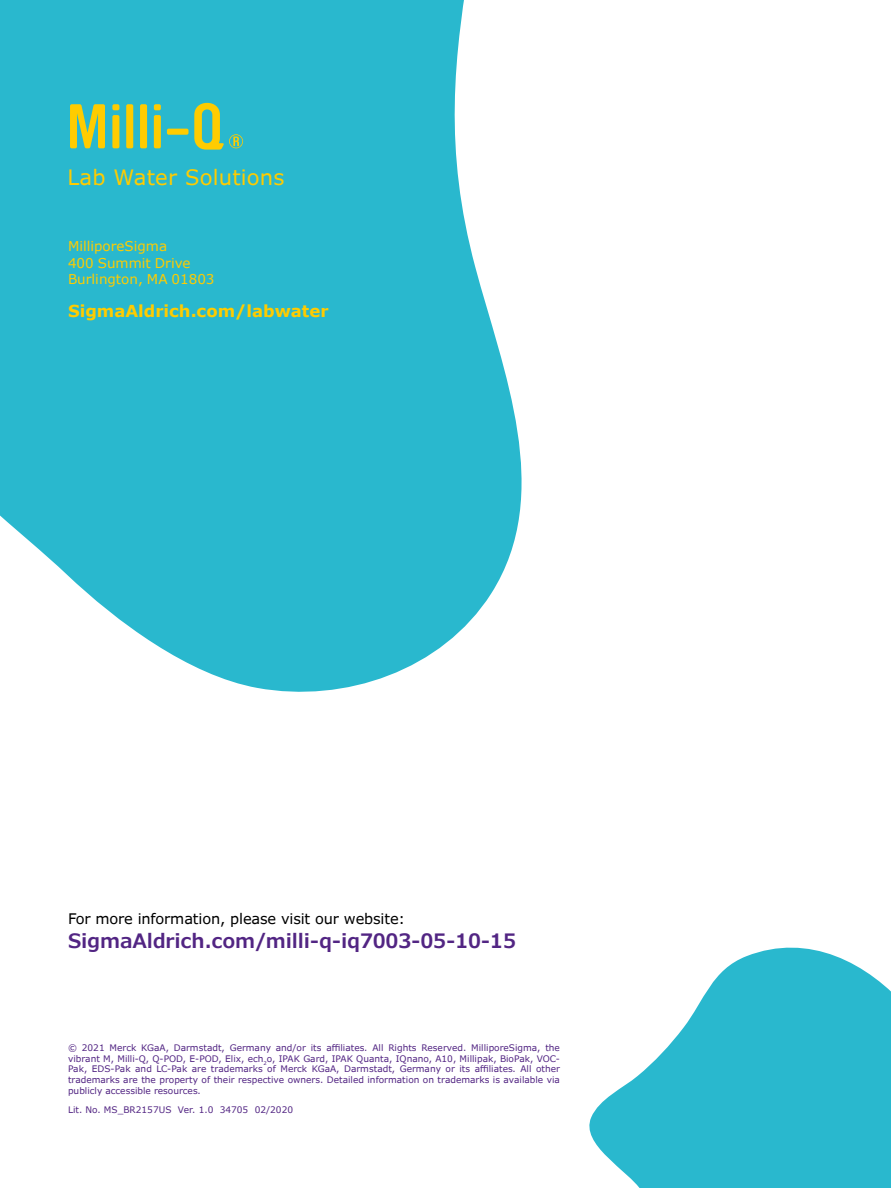
<style>
.page{position:relative;width:891px;height:1188px;background:#fff}
.page>*{position:absolute;margin:0;border:0;box-sizing:border-box;transform-origin:0 0}
.t1{font:21.15px "Verdana Pro";letter-spacing:.01em;color:#fc0}
.t2{font:600 19.8px "Verdana Pro";letter-spacing:-.01em;color:#522583}
.t3{font:700 16.5px "Verdana";color:#fc0}
.t4{font:14.55px "Verdana Pro";letter-spacing:-.01em;color:#000}
.t5{font:13.5px/16.5px "Verdana";color:#fc0}
.t6{font:9px/10.8px "Verdana Pro";color:#522583;text-align:justify}
</style>
<div class="page">
<svg style="left:0;top:0;width:522px;height:692px;background:#46c1d4"></svg>
<svg style="left:589px;top:947px;width:302px;height:241px;fill:#29b8ce"></svg>
<svg style="left:70px;top:104px;width:35px;height:44px;background:#bdc53e"></svg>
<div style="left:140px;top:104px;width:7px;height:44px;background:#fc0;border-radius:2px"></div>
<div style="left:154px;top:104px;width:7px;height:6px;background:#fc0;border-radius:2px"></div>
<div style="left:126px;top:104px;width:7px;height:44px;background:#fc0;border-radius:2px"></div>
<div style="left:112px;top:115px;width:7px;height:33px;background:#fc0;border-radius:2px"></div>
<svg style="left:194px;top:103px;width:49px;height:47px;background:#79bf80"></svg>
<div style="left:154px;top:115px;width:7px;height:33px;background:#fc0;border-radius:2px"></div>
<div style="left:167px;top:129px;width:22px;height:6px;background:#fc0;border-radius:2px"></div>
<div style="left:112px;top:104px;width:7px;height:6px;background:#fc0;border-radius:2px"></div>
<h1 class="t1" style="left:68px;top:164px;width:218px">Lab Water Solutions</h1>
<h3 class="t5" style="left:68px;top:239px;width:148px">MilliporeSigma<br>400 Summit Drive<br>Burlington, MA 01803</h3>
<h3 class="t3" style="left:68px;top:301px;width:262px">SigmaAldrich.com/labwater</h3>
<h3 class="t4" style="left:68px;top:909px;width:339px">For more information, please visit our website:</h3>
<h2 class="t2" style="left:68px;top:928px;width:450px">SigmaAldrich.com/milli-q-iq7003-05-10-15</h2>
<p class="t6" style="left:68px;top:1042px;width:493px">© 2021 Merck KGaA, Darmstadt, Germany and/or its affiliates. All Rights Reserved. MilliporeSigma, the vibrant M, Milli-Q, Q-POD, E-POD, Elix, ech<sub>2</sub>o, IPAK Gard, IPAK Quanta, IQnano, A10, Millipak, BioPak, VOC-Pak, EDS-Pak and LC-Pak are trademarks of Merck KGaA, Darmstadt, Germany or its affiliates. All other trademarks are the property of their respective owners. Detailed information on trademarks is available via publicly accessible resources.</p>
<p class="t6" style="left:68px;top:1105px;width:227px">Lit. No. MS_BR2157US Ver. 1.0 34705 02/2020</p>
</div>
